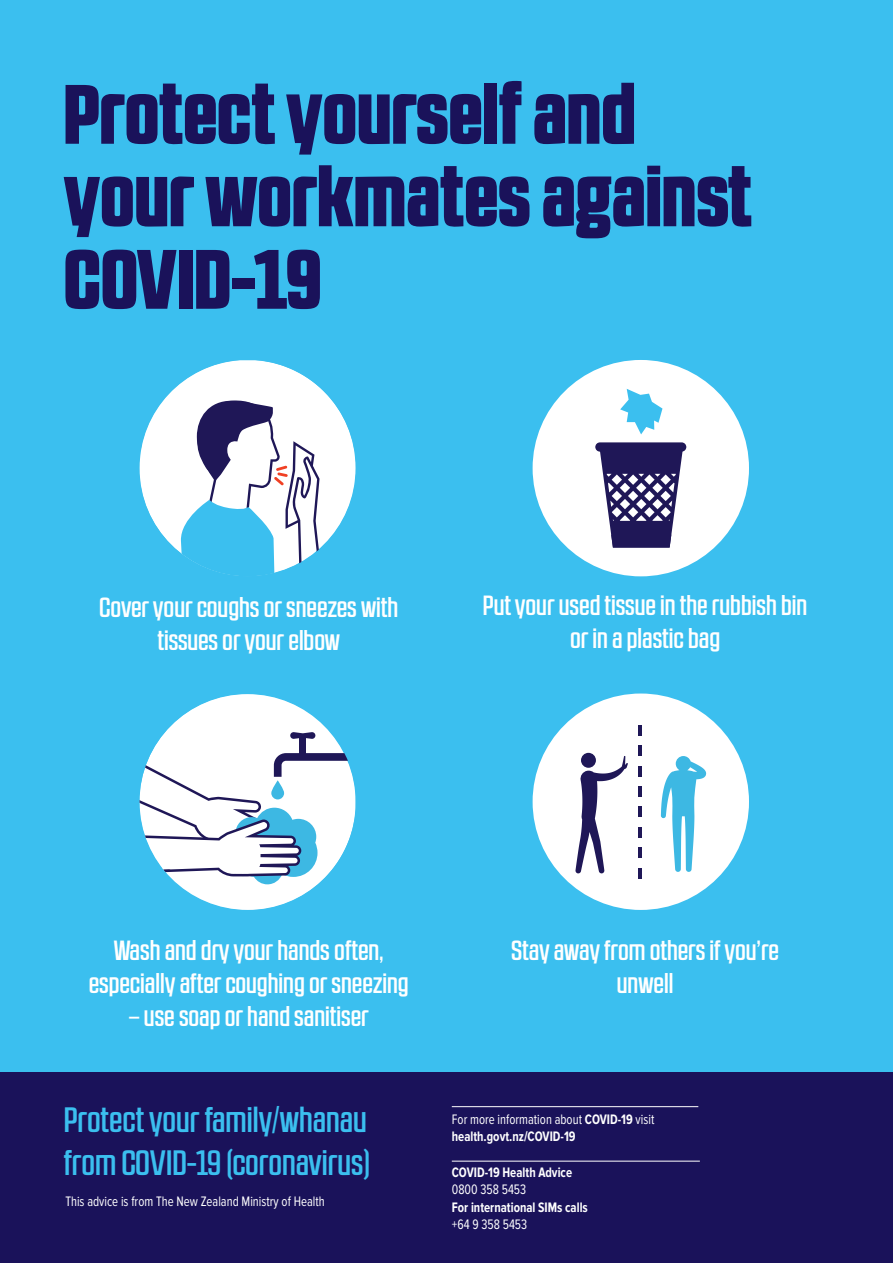
<style>
.page{position:relative;width:893px;height:1263px;background:#fff}
.page>*{position:absolute;margin:0;border:0;box-sizing:border-box;transform-origin:0 0}
.t1{font:900 84px/82.5px "RB No 2.1 a";color:#1a125a}
.t2{font:500 35.25px/42.3px "RB No 2.1 a";color:#3bbfef}
.t3{font:500 27.75px/33.3px "RB No 2.1 a";color:#fff;text-align:center}
.t4{font:700 14.25px/17.1px "Proxima Nova Cond";color:#fff;scale:.9 1}
.t5{font:14.25px "Proxima Nova Cond";color:#fff;scale:.9 1}
.s1{font-weight:400}
</style>
<div class="page">
<div style="left:0;top:0;width:893px;height:1262px;background:#3bbfef"></div>
<div style="left:0;top:1072px;width:893px;height:191px;background:#1a125a"></div>
<hr style="left:452px;top:1106px;width:246px;height:1px;background:#fff">
<hr style="left:452px;top:1161px;width:248px;height:1px;background:#fff">
<div style="left:533px;top:693px;width:216px;height:217px;background:#fff;border-radius:50%"></div>
<svg style="left:661px;top:756px;width:45px;height:116px"></svg>
<svg style="left:581px;top:753px;width:15px;height:15px"></svg>
<svg style="left:575px;top:756px;width:53px;height:118px"></svg>
<svg style="left:639px;top:847px;width:3px;height:11px"></svg>
<svg style="left:639px;top:827px;width:3px;height:10px"></svg>
<svg style="left:639px;top:868px;width:3px;height:10px"></svg>
<svg style="left:639px;top:807px;width:3px;height:10px"></svg>
<svg style="left:639px;top:746px;width:3px;height:10px"></svg>
<svg style="left:639px;top:725px;width:3px;height:10px"></svg>
<svg style="left:639px;top:766px;width:3px;height:10px"></svg>
<svg style="left:639px;top:786px;width:3px;height:11px"></svg>
<svg style="left:140px;top:360px;width:216px;height:192px;fill:#fff"></svg>
<svg style="left:180px;top:400px;width:141px;height:176px"></svg>
<div style="left:533px;top:360px;width:216px;height:216px;background:#fff;border-radius:50%"></div>
<svg style="left:600px;top:452px;width:83px;height:95px"></svg>
<div style="left:595px;top:442px;width:91px;height:10px;background:#1f1757;border-radius:5px"></div>
<svg style="left:620px;top:389px;width:42px;height:45px"></svg>
<svg style="left:151px;top:694px;width:205px;height:216px;fill:#fff"></svg>
<div style="left:300px;top:738px;width:6px;height:18px;background:#1f1757"></div>
<svg style="left:290px;top:732px;width:25px;height:7px"></svg>
<div style="left:174px;top:732px;width:29px;height:30px;background:#fff;border-radius:50%"></div>
<svg style="left:140px;top:753px;width:208px;height:131px;background:#cddfeb"></svg>
<h1 class="t1" style="left:64px;top:73px;width:689px">Protect yourself and your workmates against<br>COVID-19</h1>
<p class="t3" style="left:99px;top:590px;width:301px">Cover your coughs or sneezes with tissues or your elbow</p>
<p class="t3" style="left:483px;top:588px;width:326px">Put your used tissue in the rubbish bin or in a plastic bag</p>
<p class="t3" style="left:89px;top:933px;width:321px">Wash and dry your hands often, especially after coughing or sneezing</p>
<p class="t3" style="left:129px;top:1000px;width:241px">– use soap or hand sanitiser</p>
<p class="t3" style="left:511px;top:933px;width:270px">Stay away from others if you’re unwell</p>
<p class="t2" style="left:64px;top:1098px;width:308px">Protect your family/whanau from COVID-19 (coronavirus)</p>
<p class="t4" style="left:452px;top:1111px;width:227px"><span class="s1">For more information about</span> COVID-19 <span class="s1">visit </span>health.govt.nz/COVID-19</p>
<p class="t4" style="left:452px;top:1164px;width:135px">COVID-19 Health Advice</p>
<p class="t5" style="left:452px;top:1181px;width:84px">0800 358 5453</p>
<p class="t4" style="left:452px;top:1200px;width:153px">For international SIMs calls</p>
<p class="t5" style="left:452px;top:1216px;width:85px">+64 9 358 5453</p>
<p class="t5" style="left:65px;top:1193px;width:290px">This advice is from The New Zealand Ministry of Health</p>
</div>
